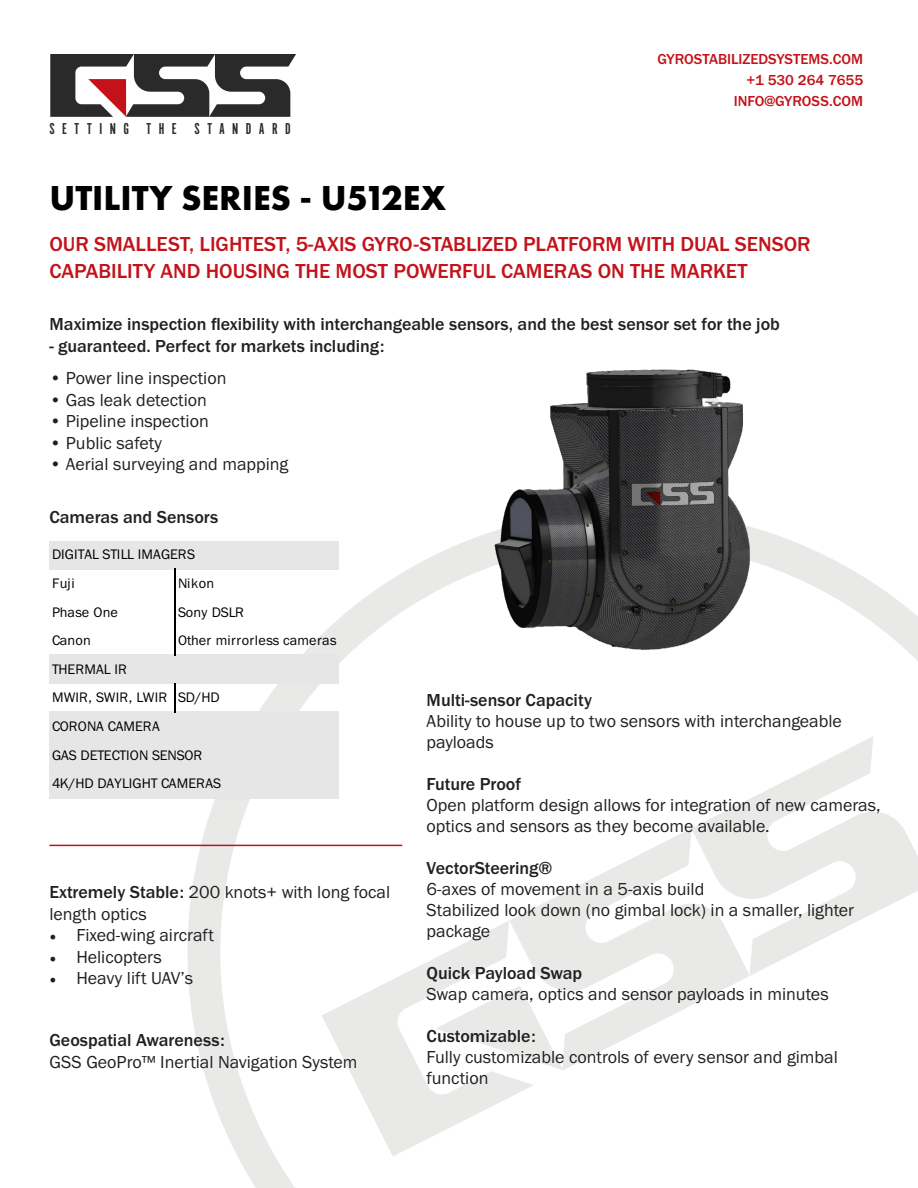
<style>
.page{position:relative;width:918px;height:1188px;background:#fff}
.page>*{position:absolute;margin:0;border:0;box-sizing:border-box;transform-origin:0 0}
.t1{font:700 36px "Futura PT";color:#000}
.t2{font:500 21px/27px "Franklin Gothic URW";color:#c3121a}
.t3{font:18px/21px "Franklin Gothic URW Boo";color:#231f20}
.Bullets{font:500 18px "Franklin Gothic URW";color:#231f20}
.t4{font:16.5px "Alternate Got No 1 D";letter-spacing:.45em;color:#292a29}
.t5{font:500 15px "Franklin Gothic URW";color:#c3121a}
.t6{font:14.25px/28.7px "Franklin Gothic URW Boo";color:#000}
.t7{font:14.25px "Franklin Gothic URW Boo";letter-spacing:.025em;color:#000}
.s1{font-family:"Franklin Gothic URW";font-weight:500}
.s2{font-family:"Minion Pro"}
</style>
<div class="page">
<svg style="left:154px;top:538px;width:764px;height:650px"></svg>
<svg style="left:50px;top:54px;width:246px;height:63px"></svg>
<img style="left:471px;top:369px;width:313px;height:302px">
<hr style="left:49px;top:845px;width:353px;height:1px;background:#c3121a">
<div style="left:49px;top:541px;width:290px;height:29px;background:#e7e6e6"></div>
<div style="left:49px;top:654px;width:290px;height:30px;background:#e7e6e6"></div>
<div style="left:49px;top:711px;width:290px;height:88px;background:#e7e6e6"></div>
<hr style="left:174px;top:569px;width:1px;height:87px;background:#000">
<hr style="left:174px;top:683px;width:1px;height:30px;background:#000">
<p class="t4" style="left:49px;top:120px;width:243px">SETTING THE STANDARD</p>
<p class="t5" style="left:657px;top:50px;width:207px">GYROSTABILIZEDSYSTEMS.COM</p>
<p class="t5" style="left:746px;top:71px;width:118px">+1 530 264 7655</p>
<p class="t5" style="left:734px;top:92px;width:131px">INFO@GYROSS.COM</p>
<p class="t1" style="left:49px;top:175px;width:398px">UTILITY SERIES - U512EX</p>
<p class="t2" style="left:49px;top:230px;width:763px">OUR SMALLEST, LIGHTEST, 5-AXIS GYRO-STABLIZED PLATFORM WITH DUAL SENSOR<br>CAPABILITY AND HOUSING THE MOST POWERFUL CAMERAS ON THE MARKET</p>
<p class="Bullets" style="left:49px;top:313px;width:732px">Maximize inspection flexibility with interchangeable sensors, and the best sensor set for the job</p>
<p class="Bullets" style="left:49px;top:335px;width:336px">- guaranteed. Perfect for markets including:</p>
<p class="t3" style="left:49px;top:367px;width:179px">• Power line inspection</p>
<p class="t3" style="left:49px;top:389px;width:159px">• Gas leak detection</p>
<p class="t3" style="left:49px;top:410px;width:161px">• Pipeline inspection</p>
<p class="t3" style="left:49px;top:432px;width:114px">• Public safety</p>
<p class="t3" style="left:49px;top:454px;width:240px">• Aerial surveying and mapping</p>
<p class="Bullets" style="left:49px;top:506px;width:170px">Cameras and Sensors</p>
<p class="t6" style="left:52px;top:540px;width:145px">DIGITAL STILL IMAGERS<br>Fuji</p>
<p class="t6" style="left:178px;top:569px;width:38px">Nikon</p>
<p class="t6" style="left:52px;top:597px;width:67px">Phase One</p>
<p class="t6" style="left:178px;top:597px;width:67px">Sony DSLR</p>
<p class="t6" style="left:52px;top:626px;width:40px">Canon</p>
<p class="t7" style="left:178px;top:632px;width:160px">Other mirrorless cameras</p>
<p class="t6" style="left:52px;top:654px;width:171px">THERMAL IR<br>MWIR, SWIR, LWIR SD/HD<br>CORONA CAMERA<br>GAS DETECTION SENSOR<br>4K/HD DAYLIGHT CAMERAS</p>
<p class="t3" style="left:49px;top:881px;width:342px;line-height:21.6px"><span class="s1">Extremely Stable:</span> 200 knots+ with long focal length optics</p>
<p class="t3" style="left:49px;top:924px;width:166px"><span class="s2">•</span> Fixed-wing aircraft</p>
<p class="t3" style="left:49px;top:946px;width:114px"><span class="s2">•</span> Helicopters</p>
<p class="t3" style="left:49px;top:968px;width:145px"><span class="s2">•</span> Heavy lift UAV’s</p>
<p class="Bullets" style="left:49px;top:1029px;width:177px">Geospatial Awareness:</p>
<p class="t3" style="left:49px;top:1051px;width:310px">GSS GeoPro™ Inertial Navigation System</p>
<p class="Bullets" style="left:427px;top:689px;width:167px">Multi-sensor Capacity</p>
<p class="t3" style="left:427px;top:710px;width:417px">Ability to house up to two sensors with interchangeable</p>
<p class="t3" style="left:427px;top:731px;width:69px">payloads</p>
<p class="Bullets" style="left:427px;top:773px;width:96px">Future Proof</p>
<p class="t3" style="left:427px;top:794px;width:456px">Open platform design allows for integration of new cameras, optics and sensors as they become available.</p>
<p class="Bullets" style="left:427px;top:857px;width:127px">VectorSteering®</p>
<p class="t3" style="left:427px;top:878px;width:279px">6-axes of movement in a 5-axis build</p>
<p class="t3" style="left:427px;top:899px;width:429px">Stabilized look down (no gimbal lock) in a smaller, lighter package</p>
<p class="Bullets" style="left:427px;top:962px;width:157px">Quick Payload Swap</p>
<p class="t3" style="left:427px;top:983px;width:404px">Swap camera, optics and sensor payloads in minutes</p>
<p class="Bullets" style="left:427px;top:1025px;width:111px">Customizable:</p>
<p class="t3" style="left:427px;top:1046px;width:413px">Fully customizable controls of every sensor and gimbal</p>
<p class="t3" style="left:427px;top:1067px;width:63px">function</p>
</div>
